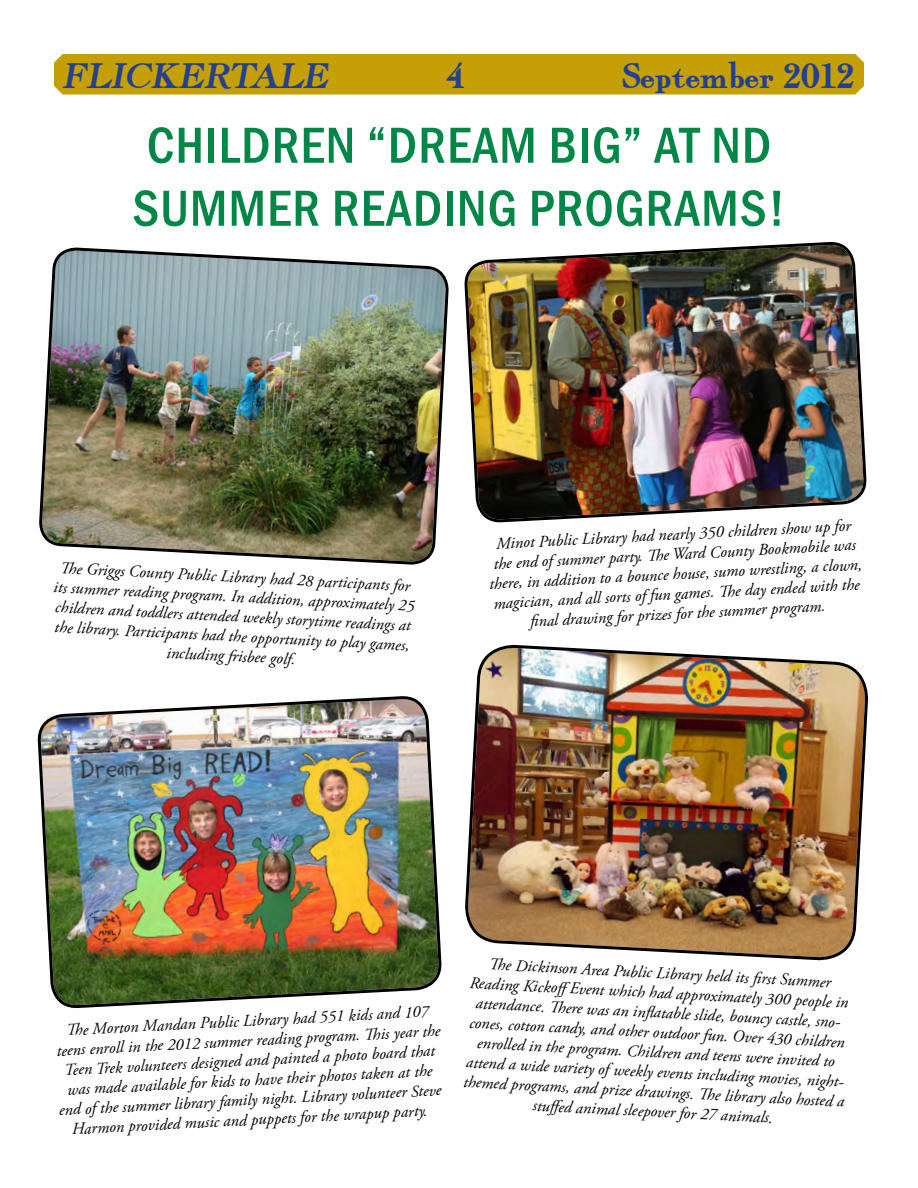
<style>
.page{position:relative;width:918px;height:1188px;background:#fff}
.page>*{position:absolute;margin:0;border:0;box-sizing:border-box;transform-origin:0 0}
.t1{font:500 condensed 52.5px/63px "Franklin Gothic";letter-spacing:.02em;color:#008646}
.t2{font:36px "Fairfax Station";color:#25408f}
.t3{font:italic 36px "Fairfax Station";color:#25408f}
.t4{font:italic 16.5px/19.8px "Adobe Garamond Pro";color:#000;text-align:center}
</style>
<div class="page">
<div style="left:54px;top:54px;width:810px;height:40px;background:#c4a006"></div>
<img style="left:39px;top:247px;width:410px;height:318px">
<img style="left:38px;top:696px;width:403px;height:313px">
<img style="left:465px;top:242px;width:401px;height:280px">
<img style="left:465px;top:644px;width:404px;height:317px">
<h2 class="t3" style="left:62px;top:56px;width:275px">FLICKERTALE</h2>
<h2 class="t2" style="left:445px;top:56px;width:21px">4</h2>
<h2 class="t2" style="left:623px;top:56px;width:233px">September 2012</h2>
<h1 class="t1" style="left:132px;top:113px;width:655px">CHILDREN “DREAM BIG” AT ND<br>SUMMER READING PROGRAMS!</h1>
<p class="t4" style="left:55px;top:558px;width:363px;rotate:3deg">Th e Griggs County Public Library had 28 participants for its summer reading program. In addition, approximately 25 children and toddlers attended weekly storytime readings at the library. Participants had the opportunity to play games, including frisbee golf.</p>
<p class="t4" style="left:487px;top:535px;width:375px;rotate:-3deg">Minot Public Library had nearly 350 children show up for the end of summer party. Th e Ward County Bookmobile was there, in addition to a bounce house, sumo wrestling, a clown, magician, and all sorts of fun games. Th e day ended with the fi nal drawing for prizes for the summer program.</p>
<p class="t4" style="left:54px;top:1021px;width:386px;rotate:-3deg">Th e Morton Mandan Public Library had 551 kids and 107 teens enroll in the 2012 summer reading program. Th is year the Teen Trek volunteers designed and painted a photo board that was made available for kids to have their photos taken at the end of the summer library family night. Library volunteer Steve Harmon provided music and puppets for the wrapup party.</p>
<p class="t4" style="left:470px;top:954px;width:384px;rotate:3deg">Th e Dickinson Area Public Library held its fi rst Summer Reading Kickoff Event which had approximately 300 people in attendance. Th ere was an infl atable slide, bouncy castle, sno&shy;cones, cotton candy, and other outdoor fun. Over 430 children enrolled in the program. Children and teens were invited to attend a wide variety of weekly events including movies, night&shy;themed programs, and prize drawings. Th e library also hosted a stuff ed animal sleepover for 27 animals.</p>
</div>
